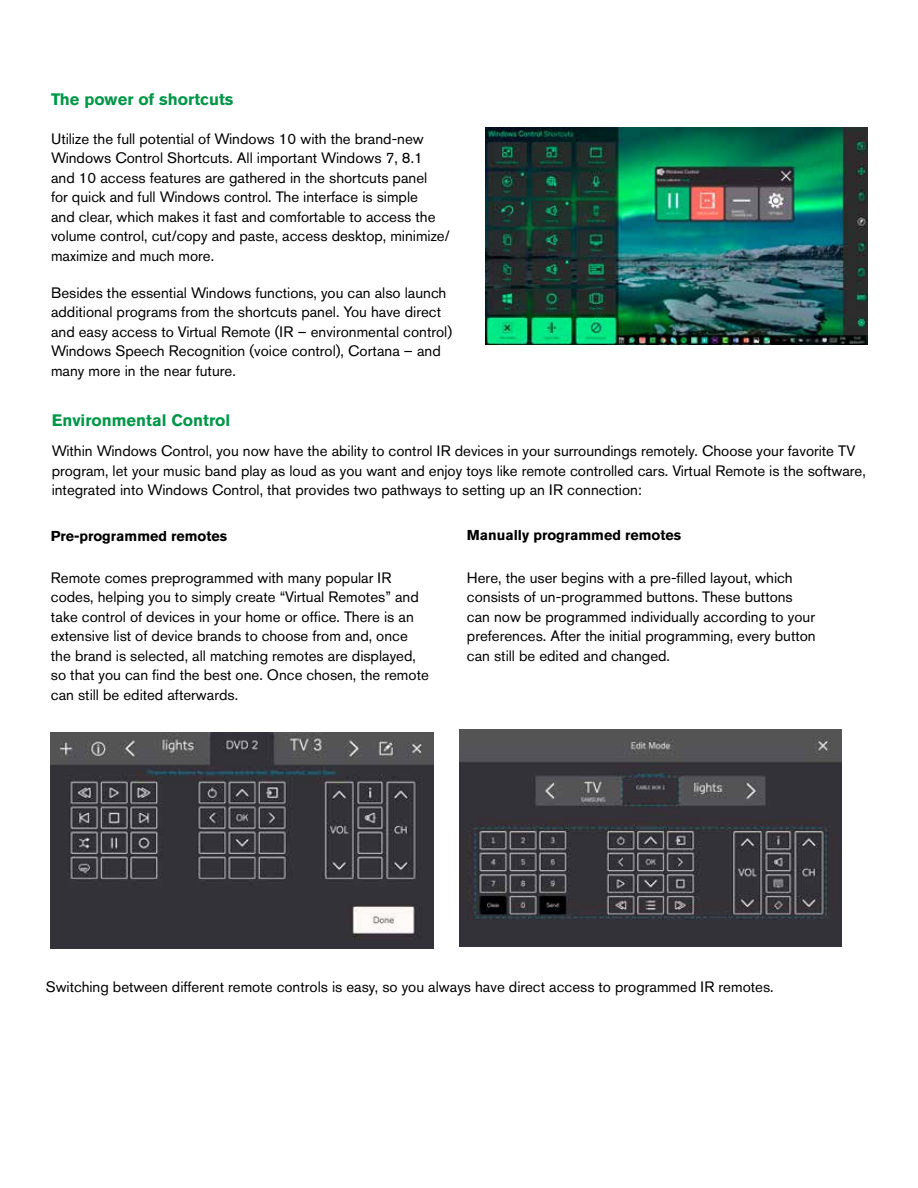
<style>
.page{position:relative;width:918px;height:1188px;background:#fff}
.page>*{position:absolute;margin:0;border:0;box-sizing:border-box;transform-origin:0 0}
.t1{font:700 16.5px "Akzidenz Grotesk BE";color:#009648}
.t2{font:15px/19.5px "Akzidenz Grotesk BE";color:#000}
.t3{font:700 14.25px "Akzidenz Grotesk BE";color:#000}
</style>
<div class="page">
<img style="left:51px;top:732px;width:382px;height:217px">
<img style="left:459px;top:730px;width:383px;height:217px">
<img style="left:485px;top:128px;width:383px;height:217px">
<p class="t1" style="left:51px;top:90px;width:184px">The power of shortcuts</p>
<p class="t2" style="left:51px;top:129px;width:400px">Utilize the full potential of Windows 10 with the brand-new Windows Control Shortcuts. All important Windows 7, 8.1 and 10 access features are gathered in the shortcuts panel<br>for quick and full Windows control. The interface is simple<br>and clear, which makes it fast and comfortable to access the volume control, cut/copy and paste, access desktop, minimize/ maximize and much more.</p>
<p class="t2" style="left:51px;top:283px;width:403px">Besides the essential Windows functions, you can also launch additional programs from the shortcuts panel. You have direct and easy access to Virtual Remote (IR – environmental control)<br>Windows Speech Recognition (voice control), Cortana – and many more in the near future.</p>
<p class="t1" style="left:52px;top:411px;width:180px">Environmental Control</p>
<p class="t2" style="left:52px;top:441px;width:816px">Within Windows Control, you now have the ability to control IR devices in your surroundings remotely. Choose your favorite TV program, let your music band play as loud as you want and enjoy toys like remote controlled cars. Virtual Remote is the software, integrated into Windows Control, that provides two pathways to setting up an IR connection:</p>
<p class="t3" style="left:51px;top:527px;width:178px">Pre-programmed remotes</p>
<p class="t2" style="left:51px;top:568px;width:379px">Remote comes preprogrammed with many popular IR codes, helping you to simply create “Virtual Remotes” and take control of devices in your home or office. There is an extensive list of device brands to choose from and, once the brand is selected, all matching remotes are displayed, so that you can find the best one. Once chosen, the remote can still be edited afterwards.</p>
<p class="t3" style="left:467px;top:526px;width:216px">Manually programmed remotes</p>
<p class="t2" style="left:467px;top:568px;width:350px">Here, the user begins with a pre-filled layout, which consists of un-programmed buttons. These buttons can now be programmed individually according to your preferences. After the initial programming, every button can still be edited and changed.</p>
<p class="t2" style="left:46px;top:977px;width:729px">Switching between different remote controls is easy, so you always have direct access to programmed IR remotes.</p>
</div>
